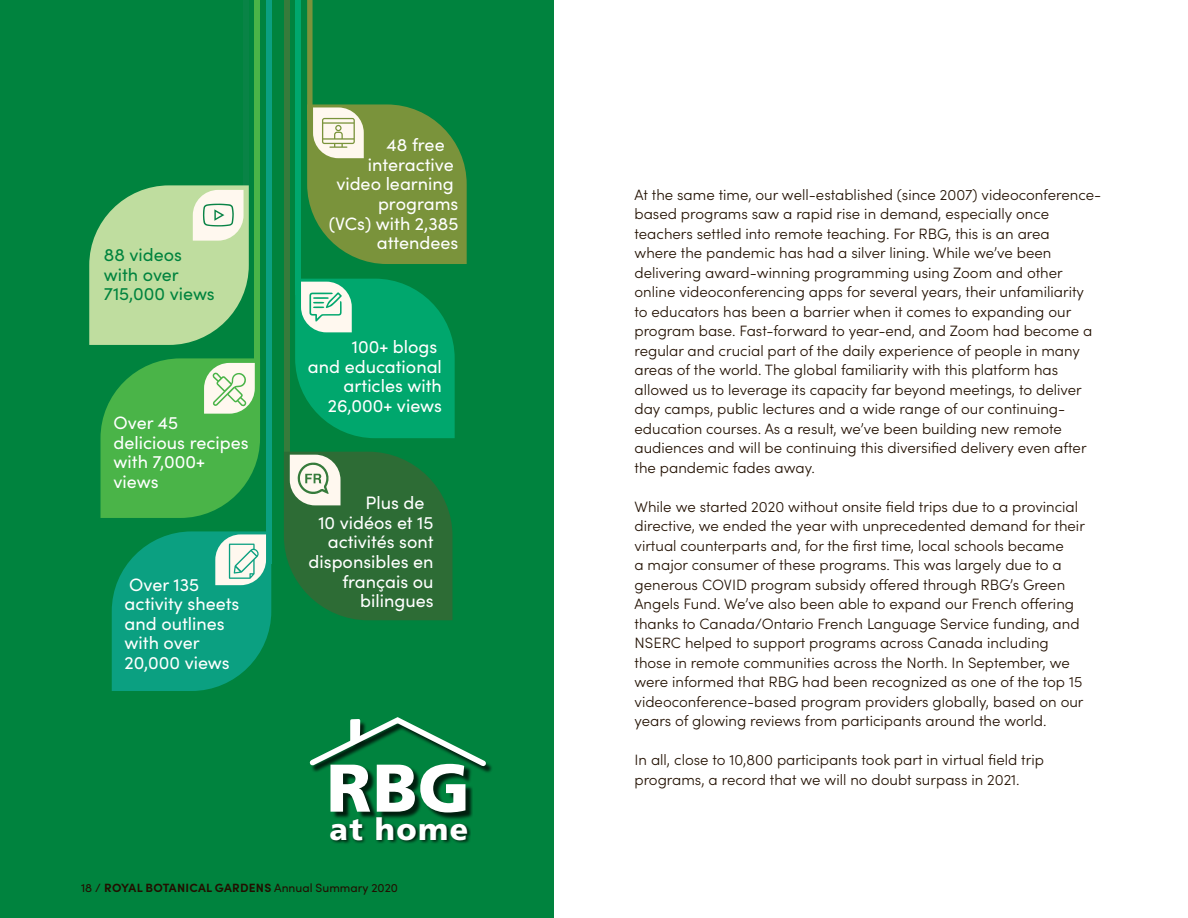
<style>
.page{position:relative;width:1188px;height:918px;background:#fff}
.page>*{position:absolute;margin:0;border:0;box-sizing:border-box;transform-origin:0 0}
.t1{font:900 67.35px "Frutiger";color:#fff}
.t2{font:900 30.3px "Frutiger";letter-spacing:.045em;color:#fff}
.t3{font:18px/19.6px "Sofia Pro";color:#fff}
.t4{font:18px/19.6px "Sofia Pro";color:#00833e}
.t5{font:300 15px/19.5px "Sofia Pro";color:#221000}
.t6{font:700 12px "Sofia Pro";letter-spacing:.02em;color:#221000}
.s1{font-weight:400}
</style>
<div class="page">
<div style="left:0;top:0;width:554px;height:918px;background:#00833e"></div>
<svg style="left:89px;top:0;width:378px;height:691px"></svg>
<svg style="left:309px;top:717px;width:182px;height:54px"></svg>
<div style="left:333px;top:766px;width:140px;height:54px;background:#000;opacity:.75"></div>
<div style="left:331px;top:816px;width:140px;height:29px;background:#000;opacity:.75"></div>
<p class="t4" style="left:104px;top:244px;width:112px">88 videos with over<br>715,000 views</p>
<p class="t3" style="left:114px;top:412px;width:137px">Over 45 delicious recipes with 7,000+ views</p>
<p class="t3" style="left:125px;top:573px;width:116px">Over 135 activity sheets and outlines with over<br>20,000 views</p>
<p class="t3" style="left:387px;top:134px;width:60px">48 free</p>
<p class="t3" style="left:368px;top:154px;width:87px">interactive</p>
<p class="t3" style="left:336px;top:173px;width:119px">video learning</p>
<p class="t3" style="left:378px;top:193px;width:82px">programs</p>
<p class="t3" style="left:329px;top:213px;width:131px">(VCs) with 2,385</p>
<p class="t3" style="left:377px;top:232px;width:83px">attendees</p>
<p class="t3" style="left:308px;top:336px;width:136px;text-align:right">100+ blogs<br>and educational articles with<br>26,000+ views</p>
<p class="t3" style="left:365px;top:492px;width:61px">Plus de</p>
<p class="t3" style="left:318px;top:512px;width:117px">10 vidéos et 15</p>
<p class="t3" style="left:328px;top:531px;width:107px">activités sont</p>
<p class="t3" style="left:309px;top:551px;width:126px">disponsibles en</p>
<p class="t3" style="left:342px;top:571px;width:93px">français ou</p>
<p class="t3" style="left:360px;top:590px;width:75px">bilingues</p>
<h1 class="t1" style="left:326px;top:747px;width:145px">RBG</h1>
<h2 class="t2" style="left:330px;top:811px;width:140px">at home</h2>
<p class="t6" style="left:81px;top:879px;width:319px"><span class="s1">18 /</span> ROYAL BOTANICAL GARDENS <span class="s1">Annual Summary 2020</span></p>
<p class="t5" style="left:634px;top:184px;width:468px">At the same time, our well-established (since 2007) videoconference&shy;based programs saw a rapid rise in demand, especially once teachers settled into remote teaching. For RBG, this is an area<br>where the pandemic has had a silver lining. While we’ve been delivering award-winning programming using Zoom and other online videoconferencing apps for several years, their unfamiliarity<br>to educators has been a barrier when it comes to expanding our program base. Fast-forward to year-end, and Zoom had become a regular and crucial part of the daily experience of people in many areas of the world. The global familiarity with this platform has allowed us to leverage its capacity far beyond meetings, to deliver day camps, public lectures and a wide range of our continuing&shy;education courses. As a result, we’ve been building new remote audiences and will be continuing this diversified delivery even after the pandemic fades away.</p>
<p class="t5" style="left:634px;top:496px;width:452px">While we started 2020 without onsite field trips due to a provincial directive, we ended the year with unprecedented demand for their virtual counterparts and, for the first time, local schools became<br>a major consumer of these programs. This was largely due to a generous COVID program subsidy offered through RBG’s Green Angels Fund. We’ve also been able to expand our French offering thanks to Canada/Ontario French Language Service funding, and NSERC helped to support programs across Canada including those in remote communities across the North. In September, we were informed that RBG had been recognized as one of the top 15 videoconference-based program providers globally, based on our years of glowing reviews from participants around the world.</p>
<p class="t5" style="left:634px;top:750px;width:411px">In all, close to 10,800 participants took part in virtual field trip programs, a record that we will no doubt surpass in 2021.</p>
</div>
